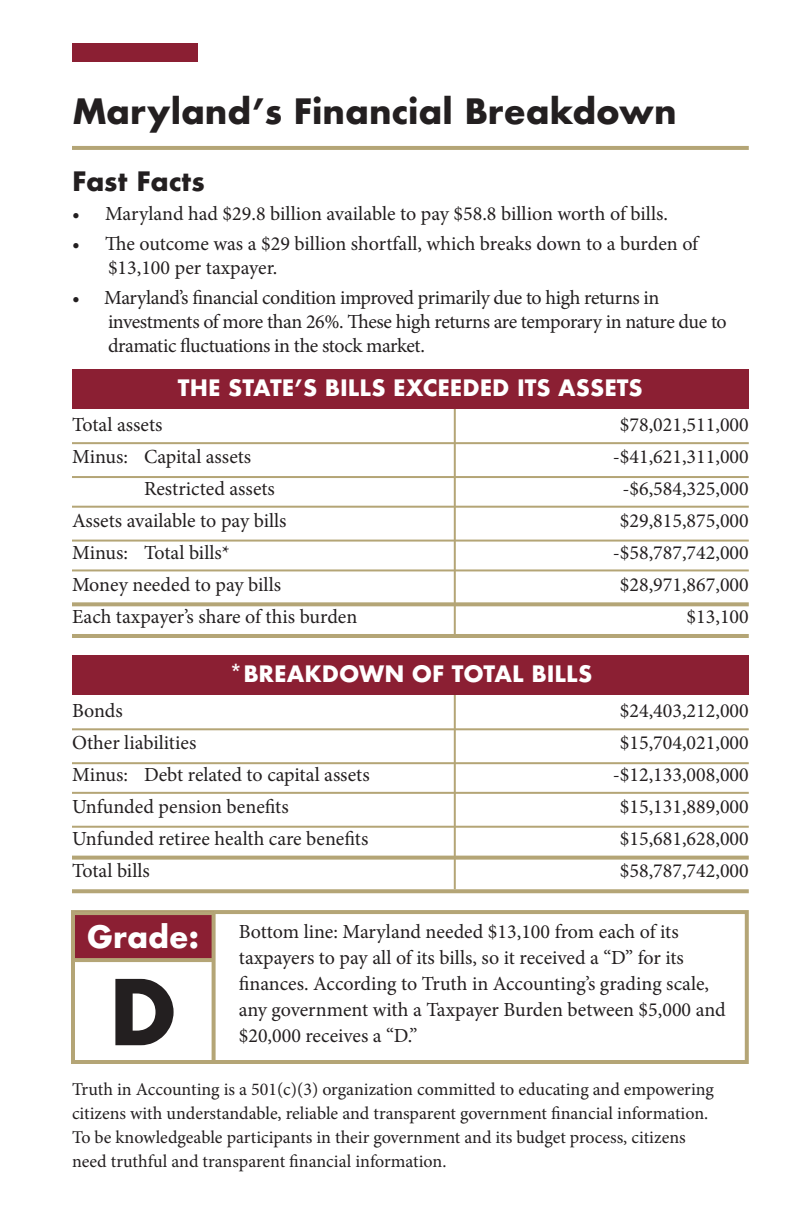
<style>
.page{position:relative;width:792px;height:1224px;background:#fff}
.page>*{position:absolute;margin:0;border:0;box-sizing:border-box;transform-origin:0 0}
.t1{font:700 88px "Futura";color:#231f20}
.t2{font:700 34px "Futura";color:#231f20}
.t3{font:700 30px "Futura";color:#fff}
.t4{font:700 26px "Futura";color:#231f20}
.t5{font:700 22px "Futura";color:#fff}
.BODYCOPY{font:20px/26px "Minion Pro";color:#231f20}
.BODYCOPY-2{font:20px/24px "Minion Pro";letter-spacing:-.025em;color:#231f20}
.BODYCOPY-3{font:18px/24px "Minion Pro";color:#231f20}
</style>
<div class="page">
<div style="left:71px;top:910px;width:678px;height:154px;border:4px solid #b4a576"></div>
<hr style="left:72px;top:146px;width:677px;height:4px;background:#b4a576">
<div style="left:72px;top:43px;width:126px;height:19px;background:#8b1f33"></div>
<div style="left:72px;top:911px;width:142px;height:49px;background:#8b1f33"></div>
<hr style="left:454px;top:408px;width:2px;height:226px;background:#b4a576">
<hr style="left:72px;top:442px;width:677px;height:2px;background:#b4a576">
<hr style="left:72px;top:569px;width:677px;height:2px;background:#b4a576">
<hr style="left:72px;top:506px;width:677px;height:2px;background:#b4a576">
<hr style="left:72px;top:634px;width:677px;height:4px;background:#b4a576">
<hr style="left:72px;top:476px;width:677px;height:2px;background:#b4a576">
<svg style="left:72px;top:602px;width:677px;height:4px;background:#baac81"></svg>
<hr style="left:72px;top:540px;width:677px;height:2px;background:#b4a576">
<div style="left:72px;top:369px;width:677px;height:39px;background:#8b1f33"></div>
<hr style="left:454px;top:695px;width:2px;height:194px;background:#b4a576">
<hr style="left:72px;top:728px;width:677px;height:2px;background:#b4a576">
<hr style="left:72px;top:792px;width:677px;height:2px;background:#b4a576">
<svg style="left:72px;top:889px;width:677px;height:4px;background:#b8aa7e"></svg>
<hr style="left:72px;top:762px;width:677px;height:2px;background:#b4a576">
<svg style="left:72px;top:856px;width:677px;height:4px;background:#baad82"></svg>
<hr style="left:72px;top:826px;width:677px;height:2px;background:#b4a576">
<div style="left:72px;top:655px;width:677px;height:40px;background:#8b1f33"></div>
<hr style="left:72px;top:958px;width:142px;height:4px;background:#b4a576">
<svg style="left:212px;top:911px;width:4px;height:151px"></svg>
<hr style="left:71px;top:911px;width:142px;height:4px;background:#b4a576">
<hr style="left:71px;top:911px;width:4px;height:151px;background:#b4a576">
<p class="t2" style="left:72px;top:87px;width:606px">Maryland’s Financial Breakdown</p>
<p class="t4" style="left:72px;top:162px;width:134px">Fast Facts</p>
<p class="BODYCOPY" style="left:72px;top:201px;width:597px">• Maryland had $29.8 billion available to pay $58.8 billion worth of bills.</p>
<p class="BODYCOPY" style="left:108px;top:232px;width:592px;line-height:24px;text-indent:-36px">• The outcome was a $29 billion shortfall, which breaks down to a burden of $13,100 per taxpayer.</p>
<p class="BODYCOPY-2" style="left:108px;top:286px;width:620px;text-indent:-36px">• Maryland’s financial condition improved primarily due to high returns in investments of more than 26%. These high returns are temporary in nature due to dramatic fluctuations in the stock market.</p>
<p class="t5" style="left:178px;top:372px;width:466px">THE STATE’S BILLS EXCEEDED ITS ASSETS</p>
<p class="BODYCOPY" style="left:72px;top:412px;width:92px">Total assets</p>
<p class="BODYCOPY" style="left:72px;top:444px;width:181px">Minus: Capital assets</p>
<p class="BODYCOPY" style="left:144px;top:476px;width:132px">Restricted assets</p>
<p class="BODYCOPY" style="left:72px;top:508px;width:216px">Assets available to pay bills</p>
<p class="BODYCOPY" style="left:72px;top:540px;width:160px">Minus: Total bills*</p>
<p class="BODYCOPY" style="left:72px;top:572px;width:211px">Money needed to pay bills</p>
<p class="BODYCOPY" style="left:72px;top:604px;width:287px">Each taxpayer’s share of this burden</p>
<p class="t5" style="left:228px;top:658px;width:365px">*BREAKDOWN OF TOTAL BILLS</p>
<p class="BODYCOPY" style="left:72px;top:698px;width:52px">Bonds</p>
<p class="BODYCOPY" style="left:72px;top:730px;width:126px">Other liabilities</p>
<p class="BODYCOPY" style="left:72px;top:762px;width:299px">Minus: Debt related to capital assets</p>
<p class="BODYCOPY" style="left:72px;top:794px;width:218px">Unfunded pension benefits</p>
<p class="BODYCOPY" style="left:72px;top:826px;width:298px">Unfunded retiree health care benefits</p>
<p class="BODYCOPY" style="left:72px;top:858px;width:79px">Total bills</p>
<p class="BODYCOPY" style="left:620px;top:412px;width:130px">$78,021,511,000</p>
<p class="BODYCOPY" style="left:613px;top:444px;width:137px">-$41,621,311,000</p>
<p class="BODYCOPY" style="left:622px;top:476px;width:128px">-$6,584,325,000</p>
<p class="BODYCOPY" style="left:620px;top:508px;width:130px">$29,815,875,000</p>
<p class="BODYCOPY" style="left:613px;top:540px;width:137px">-$58,787,742,000</p>
<p class="BODYCOPY" style="left:620px;top:572px;width:130px">$28,971,867,000</p>
<p class="BODYCOPY" style="left:687px;top:604px;width:64px">$13,100</p>
<p class="BODYCOPY" style="left:620px;top:698px;width:130px">$24,403,212,000</p>
<p class="BODYCOPY" style="left:620px;top:730px;width:130px">$15,704,021,000</p>
<p class="BODYCOPY" style="left:613px;top:762px;width:137px">-$12,133,008,000</p>
<p class="BODYCOPY" style="left:620px;top:794px;width:130px">$15,131,889,000</p>
<p class="BODYCOPY" style="left:620px;top:826px;width:130px">$15,681,628,000</p>
<p class="BODYCOPY" style="left:620px;top:858px;width:130px">$58,787,742,000</p>
<p class="t3" style="left:87px;top:915px;width:114px">Grade:</p>
<p class="BODYCOPY" style="left:239px;top:918px;width:488px">Bottom line: Maryland needed $13,100 from each of its taxpayers to pay all of its bills, so it received a “D” for its finances. According to Truth in Accounting’s grading scale, any government with a Taxpayer Burden between $5,000 and</p>
<p class="t1" style="left:108px;top:949px;width:71px">D</p>
<p class="BODYCOPY" style="left:239px;top:1022px;width:180px">$20,000 receives a “D.”</p>
<p class="BODYCOPY-3" style="left:72px;top:1078px;width:644px">Truth in Accounting is a 501(c)(3) organization committed to educating and empowering citizens with understandable, reliable and transparent government financial information.<br>To be knowledgeable participants in their government and its budget process, citizens need truthful and transparent financial information.</p>
</div>
